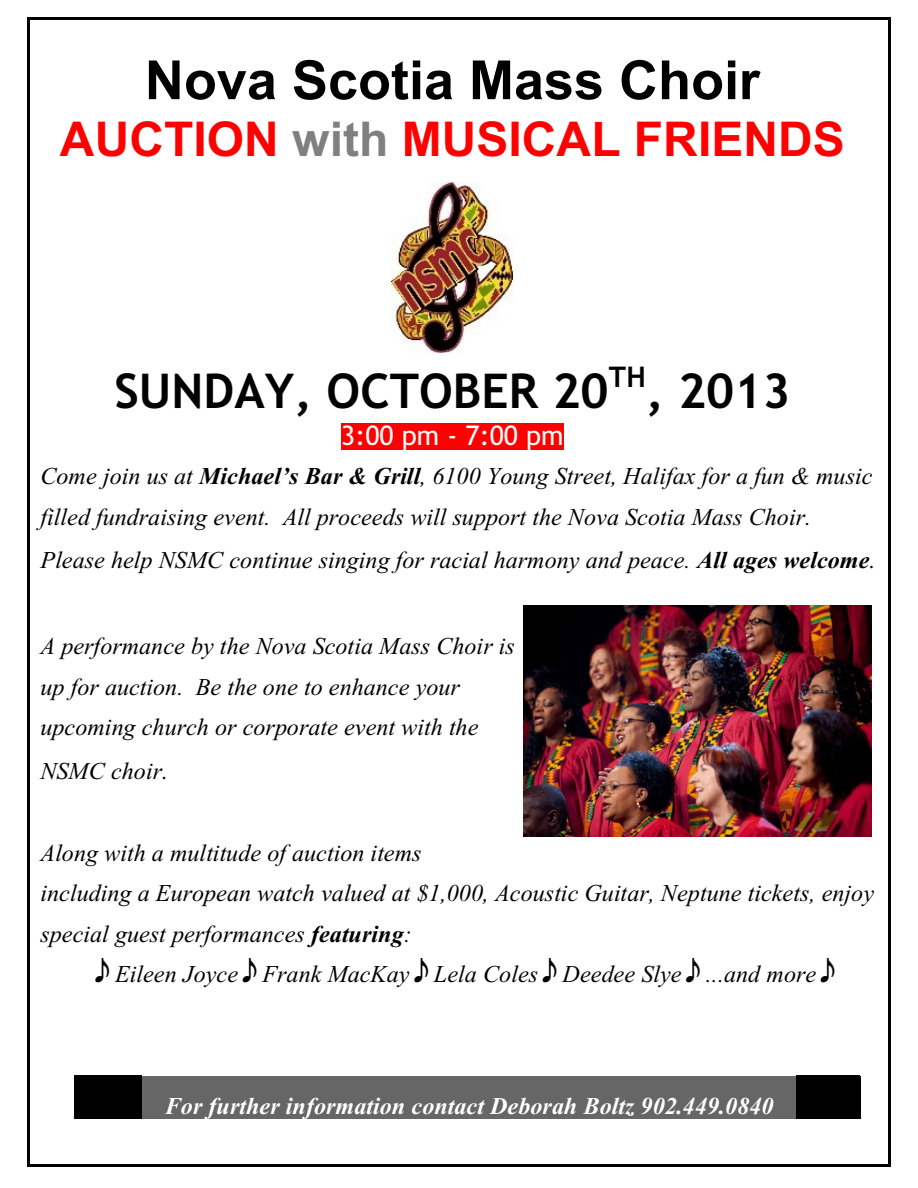
<style>
.page{position:relative;width:918px;height:1188px;background:#fff}
.page>*{position:absolute;margin:0;border:0;box-sizing:border-box;transform-origin:0 0}
.t1{font:700 54px "Arial";color:#000}
.t2{font:700 48px "Arial";color:#f00}
.t3{font:700 48px "Trebuchet MS";color:#000}
.t4{font:30px/40.5px "Vijaya";color:#000}
.t5{font:700 30px "Vijaya";letter-spacing:.005em;color:#fff}
.t6{font:700 28.5px "Trebuchet MS";color:#000}
.t7{font:27px "Trebuchet MS";letter-spacing:.005em;color:#fff}
.s1{color:#808080}
.s2{font-weight:700}
.s3{font-size:31.35px}
</style>
<div class="page">
<hr style="left:27px;top:17px;width:3px;height:1149px;background:#000">
<hr style="left:888px;top:17px;width:3px;height:1149px;background:#000">
<hr style="left:27px;top:17px;width:864px;height:3px;background:#000">
<hr style="left:27px;top:1164px;width:864px;height:3px;background:#000">
<div style="left:74px;top:1076px;width:68px;height:42px;background:#000"></div>
<div style="left:142px;top:1076px;width:655px;height:42px;background:#666"></div>
<div style="left:797px;top:1076px;width:64px;height:42px;background:#000"></div>
<div style="left:341px;top:423px;width:223px;height:27px;background:#f00"></div>
<img style="left:392px;top:183px;width:121px;height:170px">
<img style="left:524px;top:606px;width:348px;height:231px">
<h1 class="t1" style="left:145px;top:60px;width:617px">Nova Scotia Mass Choir</h1>
<h2 class="t2" style="left:60px;top:121px;width:787px">AUCTION <span class="s1">with</span> MUSICAL FRIENDS</h2>
<p class="t6" style="left:609px;top:366px;width:39px">TH</p>
<h2 class="t3" style="left:114px;top:373px;width:678px">SUNDAY, OCTOBER 20 , 2013</h2>
<p class="t7" style="left:341px;top:425px;width:224px">3:00 pm - 7:00 pm</p>
<p class="t4" style="left:40px;top:453px;width:834px">Come join us at <span class="s2">Michael’s Bar &amp; Grill</span>, 6100 Young Street, Halifax for a fun &amp; music filled fundraising event. All proceeds will support the Nova Scotia Mass Choir.</p>
<p class="t4" style="left:40px;top:538px;width:837px">Please help NSMC continue singing for racial harmony and peace. <span class="s2">All ages welcome</span><span class="s3">.</span></p>
<p class="t4" style="left:40px;top:624px;width:476px">A performance by the Nova Scotia Mass Choir is up for auction. Be the one to enhance your upcoming church or corporate event with the</p>
<p class="t4" style="left:40px;top:748px;width:129px">NSMC choir<span class="s3">.</span></p>
<p class="t4" style="left:40px;top:830px;width:383px">Along with a multitude of auction items</p>
<p class="t4" style="left:40px;top:870px;width:835px">including a European watch valued at $1,000, Acoustic Guitar, Neptune tickets, enjoy</p>
<p class="t4" style="left:40px;top:911px;width:373px">special guest performances <span class="s2">featuring</span>:</p>
<p class="t4" style="left:115px;top:952px;width:703px">Eileen Joyce Frank MacKay Lela Coles Deedee Slye ...and more</p>
<p class="t5" style="left:165px;top:1086px;width:610px">For further information contact Deborah Boltz 902.449.0840</p>
</div>
